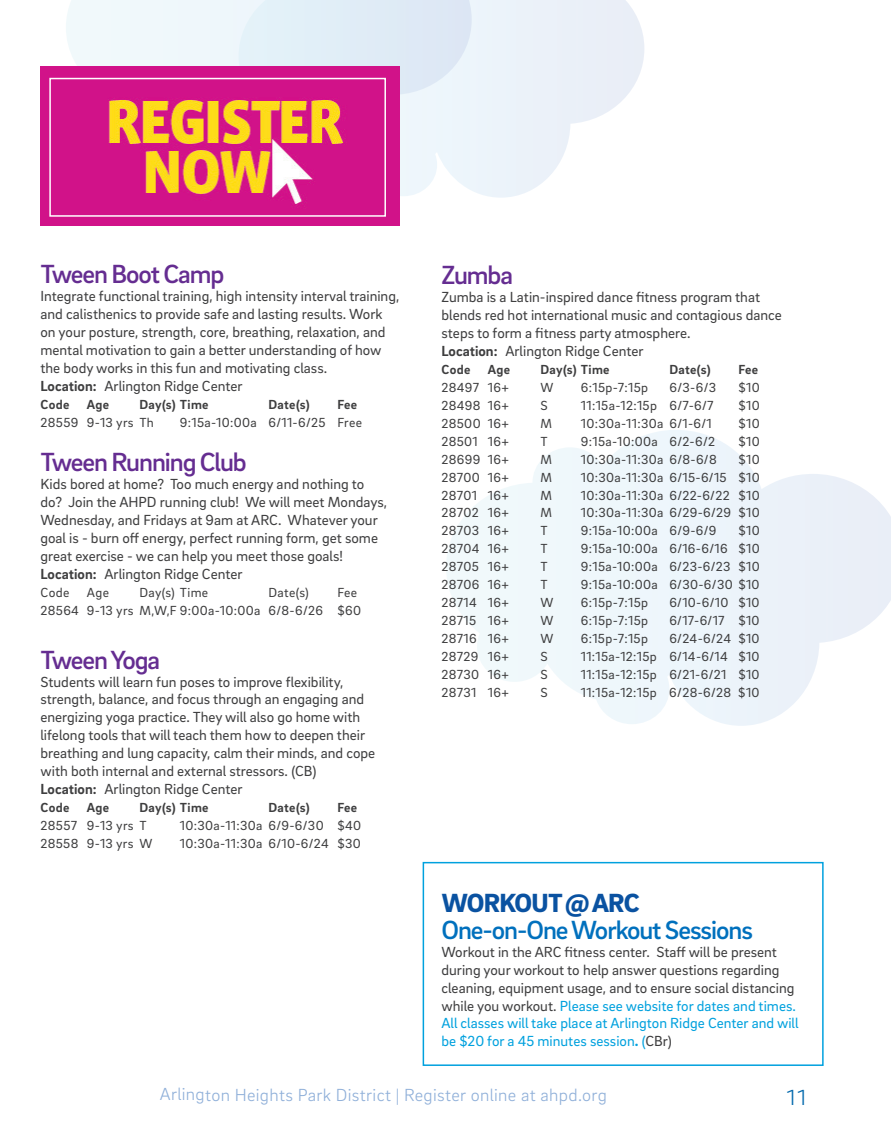
<style>
.page{position:relative;width:891px;height:1134px;background:#fff}
.page>*{position:absolute;margin:0;border:0;box-sizing:border-box;transform-origin:0 0}
.t1{font:500 26.85px "Brix Sans";letter-spacing:-.04em;color:#652d91}
.t2{font:500 26.85px "Brix Sans";letter-spacing:-.04em;color:#0070bd}
.t3{font:900 26.85px "Brix Sans";letter-spacing:-.025em;color:#0a52a1}
.t4{font:300 22.35px "Brix Sans";color:#0068ac}
.t5{font:300 18px "Brix Sans";letter-spacing:.015em;color:#90b0d9}
.t6{font:15px/18px "Brix Sans";color:#3e3e3f}
.t7{font:13.5px/18px "Brix Sans";letter-spacing:.025em;color:#3e3e3f;text-align:right}
.t8{font:700 13.5px "Brix Sans";letter-spacing:.025em;color:#3e3e3f}
.s1{font-weight:700}
.s2{color:#00a1de}
.s3{font-weight:700;color:#00a1de}
</style>
<div class="page">
<svg style="left:446px;top:430px;width:445px;height:296px"></svg>
<svg style="left:400px;top:0;width:244px;height:198px"></svg>
<svg style="left:66px;top:0;width:406px;height:169px"></svg>
<div style="left:40px;top:66px;width:360px;height:159px;background:#d11289"></div>
<img style="left:77px;top:77px;width:287px;height:130px">
<div style="left:49px;top:78px;width:337px;height:139px;border:2px solid #fff"></div>
<div style="left:423px;top:862px;width:401px;height:204px;border:2px solid #00a1de"></div>
<h1 class="t1" style="left:40px;top:257px;width:185px">Tween Boot Camp</h1>
<p class="t6" style="left:40px;top:286px;width:360px">Integrate functional training, high intensity interval training, and calisthenics to provide safe and lasting results. Work on your posture, strength, core, breathing, relaxation, and mental motivation to gain a better understanding of how the body works in this fun and motivating class.<br><span class="s1">Location:</span> Arlington Ridge Center</p>
<p class="t8" style="left:40px;top:395px;width:30px">Code</p>
<p class="t8" style="left:87px;top:395px;width:24px">Age</p>
<p class="t8" style="left:139px;top:395px;width:71px">Day(s) Time</p>
<p class="t8" style="left:268px;top:395px;width:43px">Date(s)</p>
<p class="t8" style="left:337px;top:395px;width:21px">Fee</p>
<p class="t7" style="left:40px;top:412px;width:115px">28559 9-13 yrs Th</p>
<p class="t7" style="left:180px;top:412px;width:184px">9:15a-10:00a 6/11-6/25 Free</p>
<h1 class="t1" style="left:40px;top:445px;width:208px">Tween Running Club</h1>
<p class="t6" style="left:40px;top:475px;width:348px">Kids bored at home? Too much energy and nothing to do? Join the AHPD running club! We will meet Mondays, Wednesday, and Fridays at 9am at ARC. Whatever your goal is - burn off energy, perfect running form, get some great exercise - we can help you meet those goals!<br><span class="s1">Location:</span> Arlington Ridge Center</p>
<p class="t7" style="left:40px;top:583px;width:30px">Code</p>
<p class="t7" style="left:87px;top:583px;width:24px">Age</p>
<p class="t7" style="left:139px;top:583px;width:70px">Day(s) Time</p>
<p class="t7" style="left:268px;top:583px;width:42px">Date(s)</p>
<p class="t7" style="left:40px;top:583px;width:322px">Fee<br>28564 9-13 yrs M,W,F 9:00a-10:00a 6/8-6/26 $60</p>
<h1 class="t1" style="left:40px;top:642px;width:121px">Tween Yoga</h1>
<p class="t6" style="left:40px;top:672px;width:336px">Students will learn fun poses to improve flexibility, strength, balance, and focus through an engaging and energizing yoga practice. They will also go home with lifelong tools that will teach them how to deepen their breathing and lung capacity, calm their minds, and cope with both internal and external stressors. (CB)<br><span class="s1">Location:</span> Arlington Ridge Center</p>
<p class="t8" style="left:40px;top:799px;width:30px">Code</p>
<p class="t8" style="left:87px;top:799px;width:24px">Age</p>
<p class="t8" style="left:139px;top:799px;width:71px">Day(s) Time</p>
<p class="t8" style="left:268px;top:799px;width:43px">Date(s)</p>
<p class="t8" style="left:337px;top:799px;width:21px">Fee</p>
<p class="t7" style="left:40px;top:816px;width:108px">28557 9-13 yrs T</p>
<p class="t7" style="left:180px;top:816px;width:183px">10:30a-11:30a 6/9-6/30 $40</p>
<p class="t7" style="left:40px;top:834px;width:114px">28558 9-13 yrs W</p>
<p class="t7" style="left:180px;top:834px;width:182px">10:30a-11:30a 6/10-6/24 $30</p>
<h1 class="t1" style="left:441px;top:258px;width:73px">Zumba</h1>
<p class="t6" style="left:441px;top:288px;width:342px">Zumba is a Latin-inspired dance fitness program that blends red hot international music and contagious dance steps to form a fitness party atmosphere.<br><span class="s1">Location:</span> Arlington Ridge Center</p>
<p class="t8" style="left:441px;top:361px;width:30px">Code</p>
<p class="t8" style="left:488px;top:361px;width:24px">Age</p>
<p class="t8" style="left:540px;top:361px;width:71px">Day(s) Time</p>
<p class="t8" style="left:669px;top:361px;width:43px">Date(s)</p>
<p class="t8" style="left:738px;top:361px;width:21px">Fee</p>
<p class="t7" style="left:441px;top:378px;width:69px">28497 16+</p>
<p class="t7" style="left:540px;top:378px;width:15px">W</p>
<p class="t7" style="left:581px;top:378px;width:69px">6:15p-7:15p</p>
<p class="t7" style="left:669px;top:378px;width:48px">6/3-6/3</p>
<p class="t7" style="left:738px;top:378px;width:23px">$10</p>
<p class="t7" style="left:441px;top:396px;width:69px">28498 16+</p>
<p class="t7" style="left:540px;top:396px;width:9px">S</p>
<p class="t7" style="left:581px;top:396px;width:134px">11:15a-12:15p 6/7-6/7</p>
<p class="t7" style="left:738px;top:396px;width:23px">$10</p>
<p class="t7" style="left:441px;top:414px;width:69px">28500 16+</p>
<p class="t7" style="left:540px;top:414px;width:13px">M</p>
<p class="t7" style="left:581px;top:414px;width:132px">10:30a-11:30a 6/1-6/1</p>
<p class="t7" style="left:738px;top:414px;width:23px">$10</p>
<p class="t7" style="left:441px;top:432px;width:69px">28501 16+</p>
<p class="t7" style="left:540px;top:432px;width:9px">T</p>
<p class="t7" style="left:581px;top:432px;width:136px">9:15a-10:00a 6/2-6/2</p>
<p class="t7" style="left:738px;top:432px;width:23px">$10</p>
<p class="t7" style="left:441px;top:450px;width:69px">28699 16+</p>
<p class="t7" style="left:540px;top:450px;width:13px">M</p>
<p class="t7" style="left:581px;top:450px;width:137px">10:30a-11:30a 6/8-6/8</p>
<p class="t7" style="left:738px;top:450px;width:23px">$10</p>
<p class="t7" style="left:441px;top:468px;width:69px">28700 16+</p>
<p class="t7" style="left:540px;top:468px;width:13px">M</p>
<p class="t7" style="left:581px;top:468px;width:180px">10:30a-11:30a 6/15-6/15 $10</p>
<p class="t7" style="left:441px;top:485px;width:69px">28701 16+</p>
<p class="t7" style="left:540px;top:485px;width:13px">M</p>
<p class="t7" style="left:581px;top:485px;width:180px">10:30a-11:30a 6/22-6/22 $10</p>
<p class="t7" style="left:441px;top:503px;width:69px">28702 16+</p>
<p class="t7" style="left:540px;top:503px;width:13px">M</p>
<p class="t7" style="left:581px;top:503px;width:180px">10:30a-11:30a 6/29-6/29 $10</p>
<p class="t7" style="left:441px;top:521px;width:69px">28703 16+</p>
<p class="t7" style="left:540px;top:521px;width:9px">T</p>
<p class="t7" style="left:581px;top:521px;width:137px">9:15a-10:00a 6/9-6/9</p>
<p class="t7" style="left:738px;top:521px;width:23px">$10</p>
<p class="t7" style="left:441px;top:539px;width:69px">28704 16+</p>
<p class="t7" style="left:540px;top:539px;width:9px">T</p>
<p class="t7" style="left:581px;top:539px;width:180px">9:15a-10:00a 6/16-6/16 $10</p>
<p class="t7" style="left:441px;top:557px;width:69px">28705 16+</p>
<p class="t7" style="left:540px;top:557px;width:9px">T</p>
<p class="t7" style="left:581px;top:557px;width:180px">9:15a-10:00a 6/23-6/23 $10</p>
<p class="t7" style="left:441px;top:575px;width:69px">28706 16+</p>
<p class="t7" style="left:540px;top:575px;width:9px">T</p>
<p class="t7" style="left:581px;top:575px;width:180px">9:15a-10:00a 6/30-6/30 $10</p>
<p class="t7" style="left:441px;top:593px;width:69px">28714 16+</p>
<p class="t7" style="left:540px;top:593px;width:15px">W</p>
<p class="t7" style="left:581px;top:593px;width:69px">6:15p-7:15p</p>
<p class="t7" style="left:669px;top:593px;width:92px">6/10-6/10 $10</p>
<p class="t7" style="left:441px;top:611px;width:69px">28715 16+</p>
<p class="t7" style="left:540px;top:611px;width:15px">W</p>
<p class="t7" style="left:581px;top:611px;width:69px">6:15p-7:15p</p>
<p class="t7" style="left:669px;top:611px;width:92px">6/17-6/17 $10</p>
<p class="t7" style="left:441px;top:629px;width:69px">28716 16+</p>
<p class="t7" style="left:540px;top:629px;width:15px">W</p>
<p class="t7" style="left:581px;top:629px;width:69px">6:15p-7:15p</p>
<p class="t7" style="left:669px;top:629px;width:92px">6/24-6/24 $10</p>
<p class="t7" style="left:441px;top:647px;width:69px">28729 16+</p>
<p class="t7" style="left:540px;top:647px;width:9px">S</p>
<p class="t7" style="left:581px;top:647px;width:180px">11:15a-12:15p 6/14-6/14 $10</p>
<p class="t7" style="left:441px;top:665px;width:69px">28730 16+</p>
<p class="t7" style="left:540px;top:665px;width:9px">S</p>
<p class="t7" style="left:581px;top:665px;width:180px">11:15a-12:15p 6/21-6/21 $10</p>
<p class="t7" style="left:441px;top:683px;width:69px">28731 16+</p>
<p class="t7" style="left:540px;top:683px;width:9px">S</p>
<p class="t7" style="left:581px;top:683px;width:180px">11:15a-12:15p 6/28-6/28 $10</p>
<h1 class="t3" style="left:442px;top:885px;width:200px">WORKOUT @ ARC</h1>
<h1 class="t2" style="left:441px;top:912px;width:313px">One-on-One Workout Sessions</h1>
<p class="t6" style="left:441px;top:942px;width:359px">Workout in the ARC fitness center. Staff will be present during your workout to help answer questions regarding cleaning, equipment usage, and to ensure social distancing while you workout. <span class="s2">Please see website for dates and times.<br>All classes will take place at Arlington Ridge Center and will be $20 for a 45 minutes session</span><span class="s3">.</span> <span class="s2">(</span>CBr)</p>
<p class="t5" style="left:160px;top:1083px;width:449px">Arlington Heights Park District | Register online at ahpd.org</p>
<h2 class="t4" style="left:787px;top:1083px;width:21px">11</h2>
</div>
